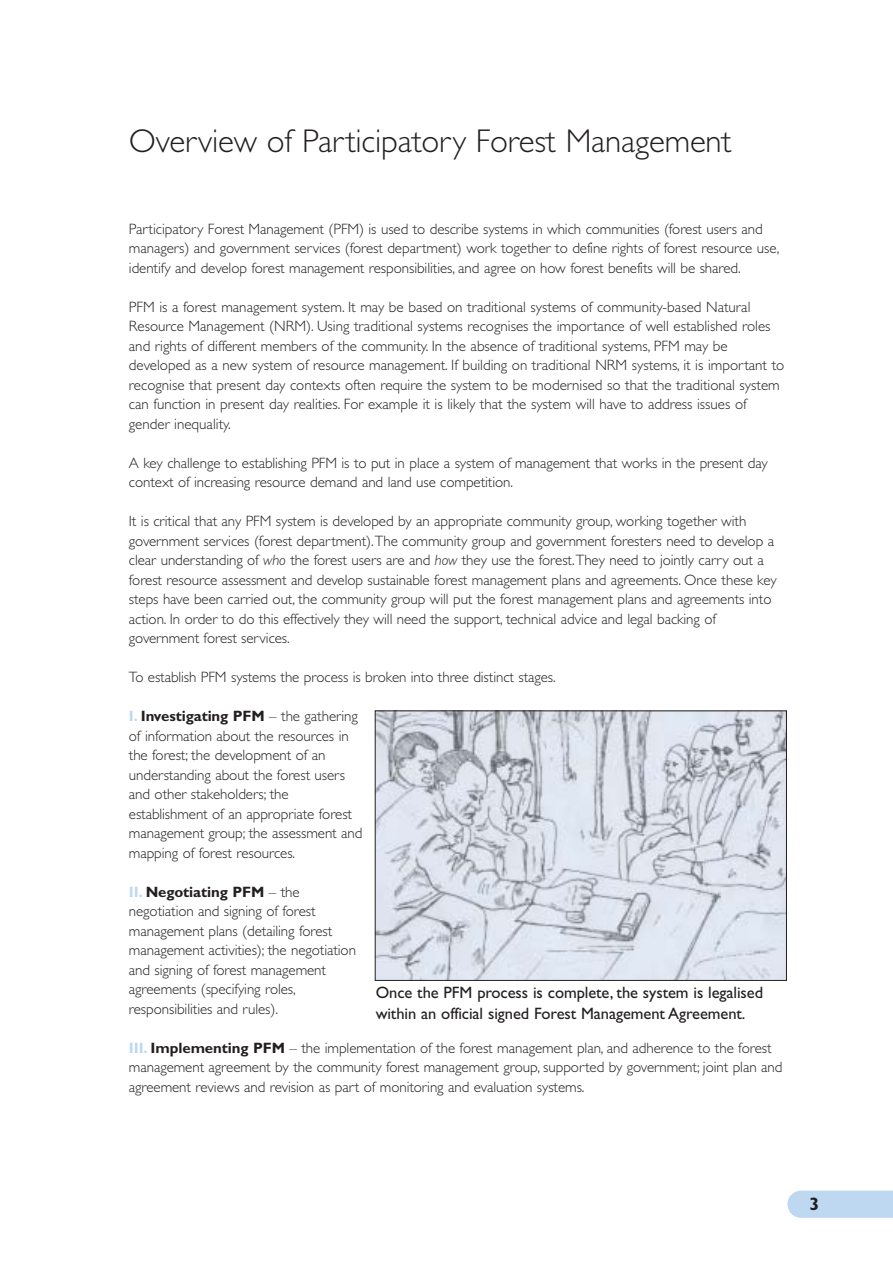
<style>
.page{position:relative;width:893px;height:1263px;background:#fff}
.page>*{position:absolute;margin:0;border:0;box-sizing:border-box;transform-origin:0 0}
.t1{font:300 33px "Gill Sans";letter-spacing:-.005em;color:#231f1f}
.t2{font:700 18px "Gill Sans";color:#231f1f}
.t3{font:16.5px/21px "Gill Sans";letter-spacing:-.005em;color:#231f1f}
.t4{font:300 15px/19.5px "Gill Sans";letter-spacing:-.005em;color:#231f1f}
.s1{font-style:italic}
.s2{font-weight:700;color:#bdd8f0}
.s3{font-weight:700}
</style>
<div class="page">
<div style="left:787px;top:1191px;width:105px;height:27px;background:#bdd8f0"></div>
<img style="left:377px;top:713px;width:407px;height:266px">
<div style="left:375px;top:711px;width:411px;height:270px;border:1px solid #231f1f"></div>
<h1 class="t1" style="left:129px;top:129px;width:604px">Overview of Participatory Forest Management</h1>
<p class="t4" style="left:129px;top:221px;width:652px">Participatory Forest Management (PFM) is used to describe systems in which communities (forest users and managers) and government services (forest department) work together to define rights of forest resource use, identify and develop forest management responsibilities, and agree on how forest benefits will be shared.</p>
<p class="t4" style="left:129px;top:299px;width:657px">PFM is a forest management system. It may be based on traditional systems of community-based Natural Resource Management (NRM). Using traditional systems recognises the importance of well established roles and rights of different members of the community. In the absence of traditional systems, PFM may be developed as a new system of resource management. If building on traditional NRM systems, it is important to recognise that present day contexts often require the system to be modernised so that the traditional system can function in present day realities. For example it is likely that the system will have to address issues of gender inequality.</p>
<p class="t4" style="left:129px;top:455px;width:640px">A key challenge to establishing PFM is to put in place a system of management that works in the present day context of increasing resource demand and land use competition.</p>
<p class="t4" style="left:129px;top:513px;width:649px">It is critical that any PFM system is developed by an appropriate community group, working together with government services (forest department).The community group and government foresters need to develop a clear understanding of <span class="s1">who</span> the forest users are and <span class="s1">how</span> they use the forest.They need to jointly carry out a forest resource assessment and develop sustainable forest management plans and agreements. Once these key steps have been carried out, the community group will put the forest management plans and agreements into action. In order to do this effectively they will need the support, technical advice and legal backing of government forest services.</p>
<p class="t4" style="left:129px;top:669px;width:428px">To establish PFM systems the process is broken into three distinct stages.</p>
<p class="t4" style="left:129px;top:708px;width:235px"><span class="s2">I.</span> <span class="s3">Investigating PFM</span> – the gathering of information about the resources in the forest; the development of an understanding about the forest users and other stakeholders; the establishment of an appropriate forest management group; the assessment and mapping of forest resources.</p>
<p class="t4" style="left:129px;top:884px;width:228px"><span class="s2">II.</span> <span class="s3">Negotiating PFM</span> – the negotiation and signing of forest management plans (detailing forest management activities); the negotiation and signing of forest management agreements (specifying roles, responsibilities and rules).</p>
<p class="t4" style="left:129px;top:1040px;width:655px"><span class="s2">III.</span> <span class="s3">Implementing PFM</span> – the implementation of the forest management plan, and adherence to the forest management agreement by the community forest management group, supported by government; joint plan and agreement reviews and revision as part of monitoring and evaluation systems.</p>
<p class="t3" style="left:375px;top:984px;width:389px">Once the PFM process is complete, the system is legalised within an official signed Forest Management Agreement.</p>
<p class="t2" style="left:809px;top:1198px;width:11px">3</p>
</div>
